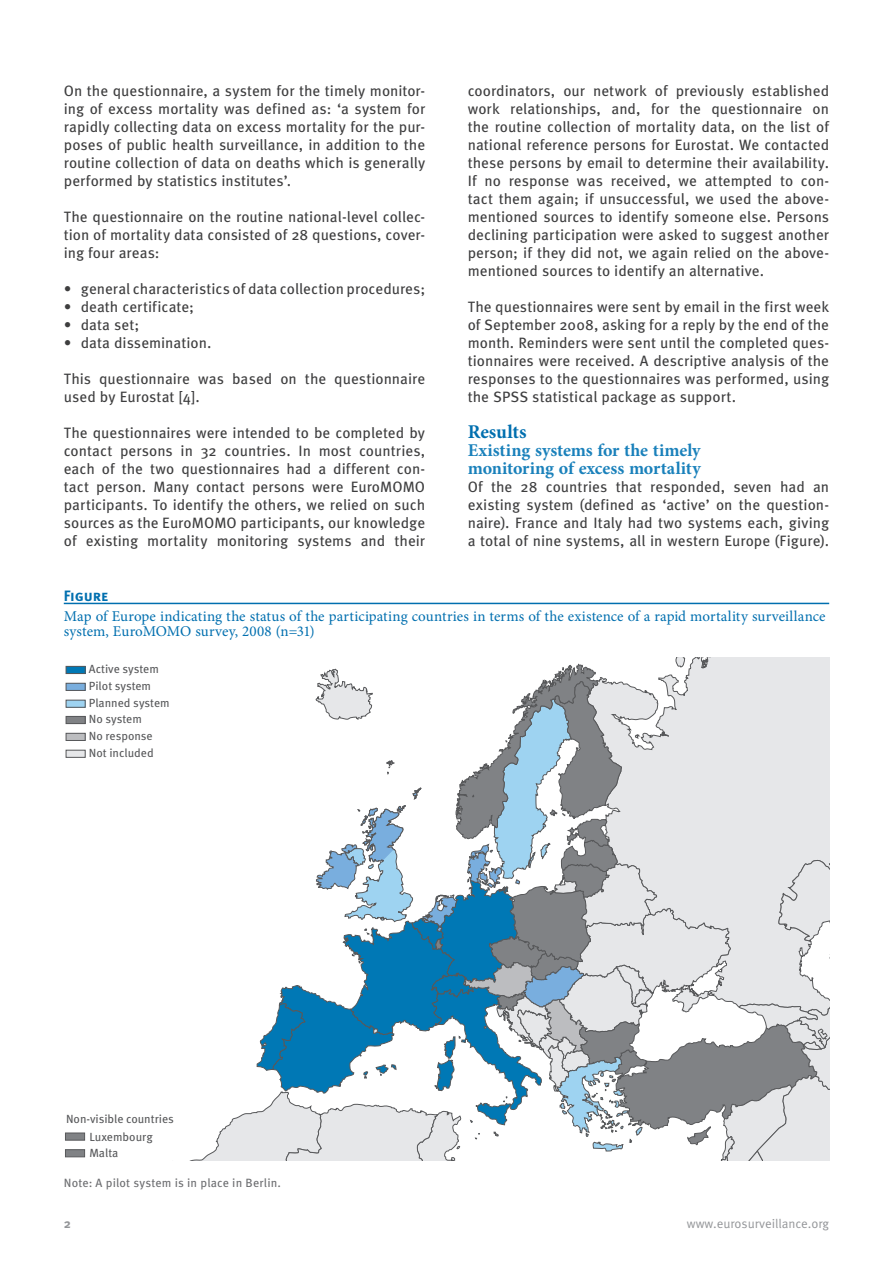
<style>
.page{position:relative;width:893px;height:1263px;background:#fff}
.page>*{position:absolute;margin:0;border:0;box-sizing:border-box;transform-origin:0 0}
.t1{font:700 19.5px "Minion Pro";letter-spacing:-.005em;color:#006faf}
.t2{font:700 18px/18px "Minion Pro";letter-spacing:-.005em;color:#1a81bb}
.t3{font:15px/18px "Meta Pro";letter-spacing:.005em;color:#3e3e3f;text-align:justify}
.t4{font:15px/15px "Minion Pro";letter-spacing:.005em;color:#006faf}
.t5{font:700 15px "Meta Pro";letter-spacing:-.005em;color:#006faf}
.t6{font:12.75px "Meta Pro";color:#939598}
.t7{font:700 12.75px "Meta Pro";color:#939598}
.t8{font:12px "Meta Pro";letter-spacing:.015em;color:#6c6d70}
.t9{font:11.85px/16.5px "Meta Pro";color:#57585a}
</style>
<div class="page">
<hr style="left:64px;top:603px;width:765px;height:1px;background:#006faf">
<svg style="left:65px;top:663px;width:764px;height:497px"></svg>
<p class="t3" style="left:64px;top:82px;width:363px">On the questionnaire, a system for the timely monitor&shy;ing of excess mortality was defined as: ‘a system for rapidly collecting data on excess mortality for the pur&shy;poses of public health surveillance, in addition to the routine collection of data on deaths which is generally performed by statistics institutes’.</p>
<p class="t3" style="left:64px;top:208px;width:363px">The questionnaire on the routine national-level collec&shy;tion of mortality data consisted of 28 questions, cover&shy;ing four areas:</p>
<p class="t3" style="left:64px;top:280px;width:363px">• general characteristics of data collection procedures;</p>
<p class="t3" style="left:64px;top:298px;width:132px">• death certificate;</p>
<p class="t3" style="left:64px;top:316px;width:77px">• data set;</p>
<p class="t3" style="left:64px;top:334px;width:149px">• data dissemination.</p>
<p class="t3" style="left:64px;top:370px;width:363px">This questionnaire was based on the questionnaire used by Eurostat [4].</p>
<p class="t3" style="left:64px;top:424px;width:363px">The questionnaires were intended to be completed by contact persons in 32 countries. In most countries, each of the two questionnaires had a different con&shy;tact person. Many contact persons were EuroMOMO participants. To identify the others, we relied on such sources as the EuroMOMO participants, our knowledge of existing mortality monitoring systems and their</p>
<p class="t3" style="left:468px;top:82px;width:363px">coordinators, our network of previously established work relationships, and, for the questionnaire on the routine collection of mortality data, on the list of national reference persons for Eurostat. We contacted these persons by email to determine their availability.<br>If no response was received, we attempted to con&shy;tact them again; if unsuccessful, we used the above&shy;mentioned sources to identify someone else. Persons declining participation were asked to suggest another person; if they did not, we again relied on the above&shy;mentioned sources to identify an alternative.</p>
<p class="t3" style="left:468px;top:298px;width:363px">The questionnaires were sent by email in the first week of September 2008, asking for a reply by the end of the month. Reminders were sent until the completed ques&shy;tionnaires were received. A descriptive analysis of the responses to the questionnaires was performed, using the SPSS statistical package as support.</p>
<h1 class="t1" style="left:468px;top:418px;width:60px">Results</h1>
<p class="t2" style="left:468px;top:441px;width:235px">Existing systems for the timely monitoring of excess mortality</p>
<p class="t3" style="left:468px;top:478px;width:363px">Of the 28 countries that responded, seven had an existing system (defined as ‘active’ on the question&shy;naire). France and Italy had two systems each, giving a total of nine systems, all in western Europe (Figure).</p>
<p class="t5" style="left:64px;top:586px;width:46px">Figure</p>
<p class="t4" style="left:64px;top:609px;width:763px">Map of Europe indicating the status of the participating countries in terms of the existence of a rapid mortality surveillance system, EuroMOMO survey, 2008 (n=31)</p>
<p class="t9" style="left:89px;top:661px;width:72px">Active system</p>
<p class="t9" style="left:89px;top:678px;width:82px">Pilot system<br>Planned system</p>
<p class="t9" style="left:89px;top:728px;width:65px">No response</p>
<p class="t9" style="left:89px;top:711px;width:55px">No system</p>
<p class="t9" style="left:89px;top:745px;width:66px">Not included</p>
<p class="t9" style="left:66px;top:1111px;width:109px">Non-visible countries</p>
<p class="t9" style="left:89px;top:1128px;width:65px">Luxembourg<br>Malta</p>
<p class="t8" style="left:64px;top:1175px;width:219px">Note: A pilot system is in place in Berlin.</p>
<p class="t7" style="left:64px;top:1215px;width:9px">2</p>
<p class="t6" style="left:687px;top:1215px;width:144px">www.eurosurveillance.org</p>
</div>
